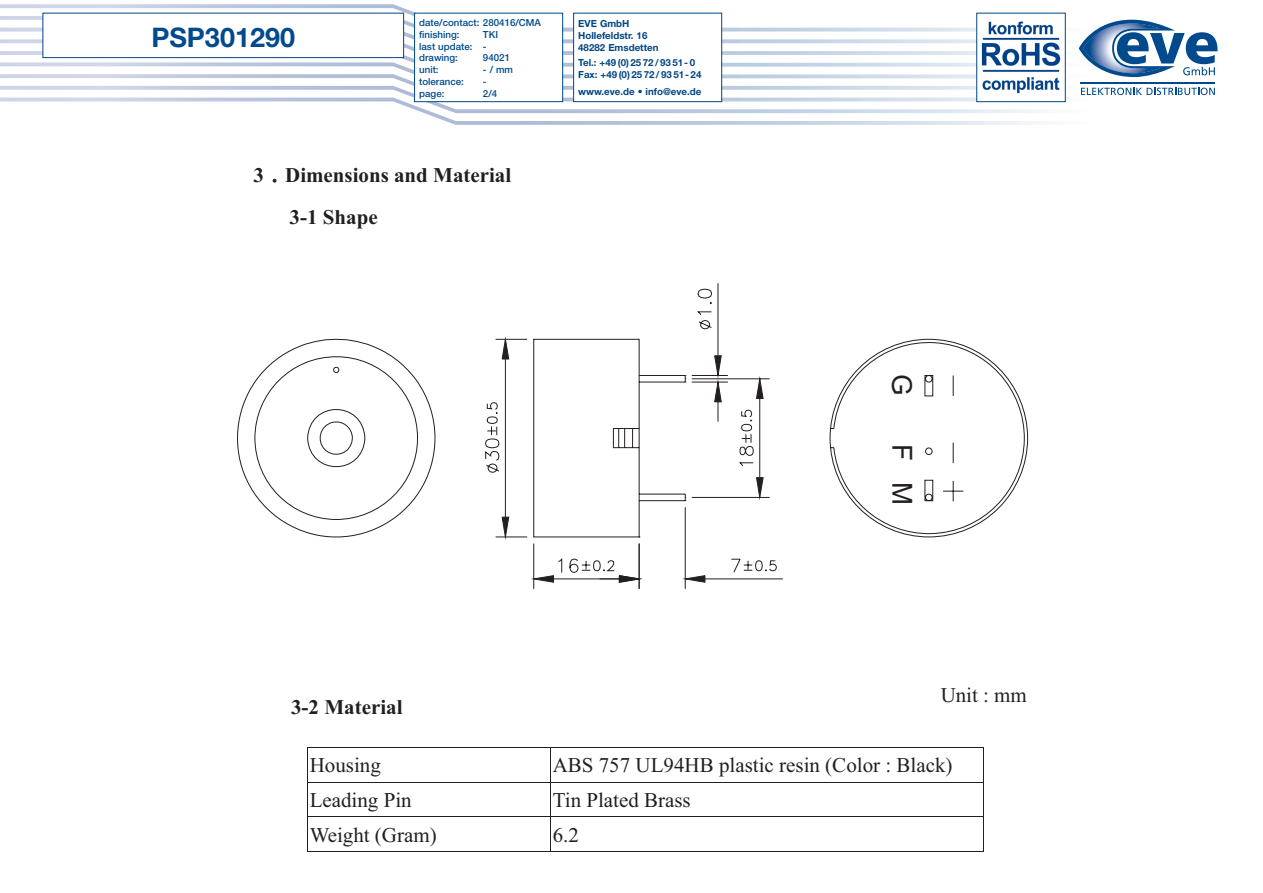
<style>
.page{position:relative;width:1263px;height:893px;background:#fff}
.page>*{position:absolute;margin:0;border:0;box-sizing:border-box;transform-origin:0 0}
.t1{font:27.6px "Arial";color:#231f20}
.t2{font:700 27px "Helvetica Neue LT Pro";color:#004a8d}
.t3{font:21px "Times New Roman";color:#231f20}
.t4{font:700 21px/42px "Times New Roman";color:#231f20}
.t5{font:700 9.75px/12px "Helvetica Neue LT Pro";color:#004684}
.t6{font:500 9.75px/11.7px "Helvetica Neue LT Pro";color:#004a8d}
</style>
<div class="page">
<svg style="left:0;top:4px;width:1218px;height:121px"></svg>
<img style="left:978px;top:15px;width:85px;height:85px">
<div style="left:976px;top:13px;width:90px;height:89px;border:1px solid #004684"></div>
<div style="left:415px;top:13px;width:148px;height:89px;background:#fff"></div>
<div style="left:414px;top:13px;width:149px;height:89px;border:1px solid #004684"></div>
<div style="left:43px;top:13px;width:361px;height:45px;background:#fff"></div>
<div style="left:43px;top:13px;width:361px;height:45px;border:1px solid #004684"></div>
<svg style="left:237px;top:339px;width:791px;height:201px"></svg>
<svg style="left:486px;top:283px;width:233px;height:254px"></svg>
<svg style="left:533px;top:289px;width:250px;height:300px"></svg>
<hr style="left:307px;top:747px;width:677px;height:1px;background:#231f20">
<hr style="left:307px;top:748px;width:1px;height:34px;background:#231f20">
<hr style="left:550px;top:748px;width:1px;height:34px;background:#231f20">
<hr style="left:983px;top:748px;width:1px;height:34px;background:#231f20">
<hr style="left:307px;top:782px;width:677px;height:1px;background:#231f20">
<hr style="left:307px;top:782px;width:1px;height:34px;background:#231f20">
<hr style="left:550px;top:782px;width:1px;height:34px;background:#231f20">
<hr style="left:983px;top:782px;width:1px;height:34px;background:#231f20">
<hr style="left:307px;top:816px;width:677px;height:1px;background:#231f20">
<hr style="left:307px;top:817px;width:1px;height:35px;background:#231f20">
<hr style="left:307px;top:851px;width:243px;height:1px;background:#231f20">
<hr style="left:550px;top:817px;width:1px;height:35px;background:#231f20">
<hr style="left:551px;top:851px;width:432px;height:1px;background:#231f20">
<hr style="left:983px;top:817px;width:1px;height:35px;background:#231f20">
<h2 class="t2" style="left:151px;top:20px;width:145px">PSP301290</h2>
<p class="t6" style="left:419px;top:17px;width:123px">date/contact: 280416/CMA finishing:</p>
<p class="t6" style="left:419px;top:29px;width:80px;text-indent:64px">TKI last update: - drawing:</p>
<p class="t6" style="left:483px;top:52px;width:29px">94021</p>
<p class="t6" style="left:419px;top:64px;width:21px">unit:</p>
<p class="t6" style="left:483px;top:64px;width:32px">- / mm</p>
<p class="t6" style="left:419px;top:75px;width:46px">tolerance:</p>
<p class="t6" style="left:483px;top:75px;width:5px">-</p>
<p class="t6" style="left:419px;top:87px;width:27px">page:</p>
<p class="t6" style="left:483px;top:87px;width:16px">2/4</p>
<h3 class="t4" style="left:290px;top:153px;width:223px;text-indent:-36px">3 Dimensions and Material<br>3-1 Shape</h3>
<p class="t5" style="left:578px;top:17px;width:82px">EVE GmbH<br>Hollefeldstr. 16<br>48282 Emsdetten</p>
<p class="t5" style="left:578px;top:56px;width:125px">Tel.: +49 (0) 25 72/ 93 51- 0<br>Fax: +49 (0) 25 72/ 93 51- 24</p>
<p class="t5" style="left:578px;top:85px;width:125px">www.eve.de • info@eve.de</p>
<h3 class="t4" style="left:291px;top:686px;width:113px">3-2 Material</h3>
<h1 class="t1" style="left:921px;top:374px;width:23px;rotate:90deg">G</h1>
<h1 class="t1" style="left:921px;top:444px;width:63px;rotate:90deg">F M</h1>
<h3 class="t3" style="left:941px;top:687px;width:88px">Unit : mm</h3>
<h3 class="t3" style="left:310px;top:757px;width:73px">Housing</h3>
<h3 class="t3" style="left:553px;top:757px;width:401px">ABS 757 UL94HB plastic resin (Color : Black)</h3>
<h3 class="t3" style="left:310px;top:792px;width:103px">Leading Pin</h3>
<h3 class="t3" style="left:553px;top:792px;width:139px">Tin Plated Brass</h3>
<h3 class="t3" style="left:310px;top:827px;width:128px">Weight (Gram)</h3>
<h3 class="t3" style="left:553px;top:827px;width:28px">6.2</h3>
</div>
